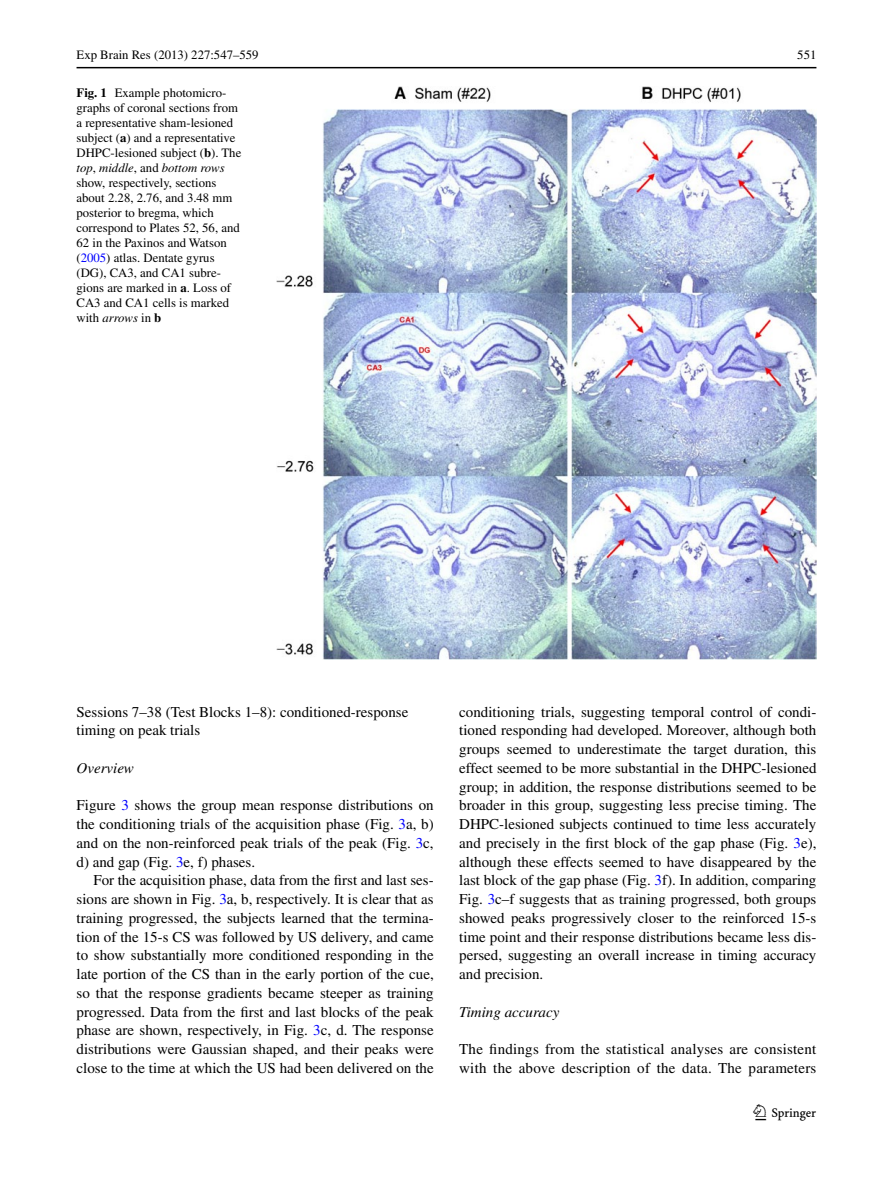
<style>
.page{position:relative;width:893px;height:1187px;background:#fff}
.page>*{position:absolute;margin:0;border:0;box-sizing:border-box;transform-origin:0 0}
.t1{font:22.5px "Springnew";color:#000}
.t2{font:15px/18.8px "Times";color:#000;text-align:justify}
.t3{font:italic 15px "Times";color:#000}
.t4{font:12.75px/15px "Times";color:#000}
.s1{font-weight:700}
.s2{font-style:italic}
.s3{color:#00f}
</style>
<div class="page">
<hr style="left:77px;top:67px;width:739px;height:1px;background:#000">
<img style="left:276px;top:87px;width:540px;height:572px">
<p class="t4" style="left:77px;top:48px;width:184px">Exp Brain Res (2013) 227:547–559</p>
<p class="t4" style="left:797px;top:48px;width:21px">551</p>
<p class="t4" style="left:77px;top:85px;width:166px"><span class="s1">Fig. 1</span> Example photomicro&shy;graphs of coronal sections from a representative sham-lesioned subject (<span class="s1">a</span>) and a representative<br>DHPC-lesioned subject (<span class="s1">b</span>). The <span class="s2">top</span>, <span class="s2">middle</span>, and <span class="s2">bottom rows </span>show, respectively, sections about 2.28, 2.76, and 3.48 mm posterior to bregma, which correspond to Plates 52, 56, and<br>62 in the Paxinos and Watson (<span class="s3">2005</span>) atlas. Dentate gyrus (DG), CA3, and CA1 subre&shy;gions are marked in <span class="s1">a</span>. Loss of<br>CA3 and CA1 cells is marked with <span class="s2">arrows</span> in <span class="s1">b</span></p>
<p class="t2" style="left:77px;top:702px;width:333px">Sessions 7–38 (Test Blocks 1–8): conditioned-response timing on peak trials</p>
<p class="t3" style="left:77px;top:759px;width:59px">Overview</p>
<p class="t2" style="left:77px;top:795px;width:359px">Figure <span class="s3">3</span> shows the group mean response distributions on the conditioning trials of the acquisition phase (Fig. <span class="s3">3</span>a, b) and on the non-reinforced peak trials of the peak (Fig. <span class="s3">3</span>c, d) and gap (Fig. <span class="s3">3</span>e, f) phases.</p>
<p class="t2" style="left:77px;top:870px;width:359px;text-indent:17px">For the acquisition phase, data from the first and last ses&shy;sions are shown in Fig. <span class="s3">3</span>a, b, respectively. It is clear that as training progressed, the subjects learned that the termina&shy;tion of the 15-s CS was followed by US delivery, and came to show substantially more conditioned responding in the late portion of the CS than in the early portion of the cue, so that the response gradients became steeper as training progressed. Data from the first and last blocks of the peak phase are shown, respectively, in Fig. <span class="s3">3</span>c, d. The response distributions were Gaussian shaped, and their peaks were close to the time at which the US had been delivered on the</p>
<p class="t2" style="left:459px;top:702px;width:359px">conditioning trials, suggesting temporal control of condi&shy;tioned responding had developed. Moreover, although both groups seemed to underestimate the target duration, this effect seemed to be more substantial in the DHPC-lesioned group; in addition, the response distributions seemed to be broader in this group, suggesting less precise timing. The DHPC-lesioned subjects continued to time less accurately and precisely in the first block of the gap phase (Fig. <span class="s3">3</span>e), although these effects seemed to have disappeared by the last block of the gap phase (Fig. <span class="s3">3</span>f). In addition, comparing Fig. <span class="s3">3</span>c–f suggests that as training progressed, both groups showed peaks progressively closer to the reinforced 15-s time point and their response distributions became less dis&shy;persed, suggesting an overall increase in timing accuracy and precision.</p>
<p class="t3" style="left:459px;top:1003px;width:102px">Timing accuracy</p>
<p class="t2" style="left:459px;top:1039px;width:359px">The findings from the statistical analyses are consistent with the above description of the data. The parameters</p>
<h1 class="t1" style="left:755px;top:1104px;width:62px">1 3</h1>
</div>
